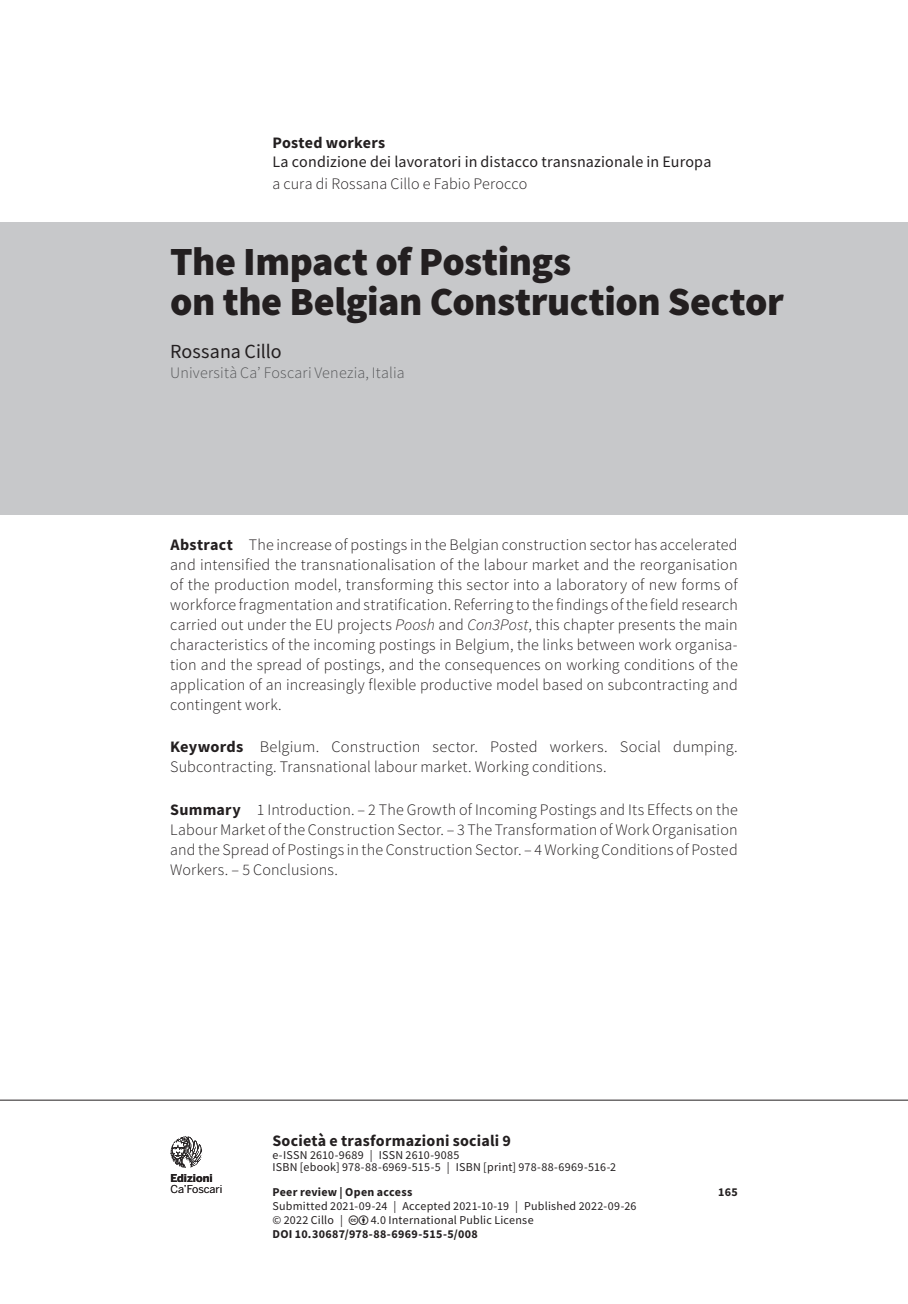
<style>
.page{position:relative;width:908px;height:1304px;background:#fff}
.page>*{position:absolute;margin:0;border:0;box-sizing:border-box;transform-origin:0 0}
.t1{font:900 40px/40px "Source Sans Pro";letter-spacing:-.01em;color:#231f20}
.t2{font:20px "Source Sans Pro";color:#231f20}
.t3{font:300 16px/20px "Source Sans Pro";letter-spacing:.01em;color:#231f20;text-align:justify}
.t4{font:16px "Source Sans Pro";letter-spacing:.01em;color:#231f20}
.t5{font:700 16px "Source Sans Pro";letter-spacing:.015em;color:#231f20}
.t6{font:300 16px "Source Sans Pro";letter-spacing:.01em;color:#57585a}
.t7{font:12px/12.4px "Source Sans Pro";letter-spacing:.02em;color:#231f20}
.t8{font:700 12px "Source Sans Pro";letter-spacing:.025em;color:#231f20}
.t9{font:10.8px "Benton Sans";letter-spacing:-.01em;color:#231f20}
.t10{font:700 10.8px "Benton Sans";color:#231f20}
.s1{font-weight:700}
.s2{font-style:italic}
</style>
<div class="page">
<hr style="left:0;top:1100px;width:907px;height:1px;background:#231f20">
<svg style="left:170px;top:1136px;width:32px;height:32px"></svg>
<div style="left:0;top:223px;width:907px;height:292px;background:#c7c8ca"></div>
<p class="t5" style="left:272px;top:132px;width:114px">Posted workers</p>
<p class="t4" style="left:272px;top:152px;width:440px">La condizione dei lavoratori in distacco transnazionale in Europa</p>
<p class="t3" style="left:272px;top:174px;width:256px">a cura di Rossana Cillo e Fabio Perocco</p>
<h1 class="t1" style="left:170px;top:241px;width:614px">The Impact of Postings<br>on the Belgian Construction Sector</h1>
<p class="t2" style="left:170px;top:339px;width:113px">Rossana Cillo</p>
<p class="t6" style="left:170px;top:363px;width:236px">Università Ca’ Foscari Venezia, Italia</p>
<p class="t3" style="left:170px;top:534px;width:568px"><span class="s1">Abstract</span> The increase of postings in the Belgian construction sector has accelerated and intensified the transnationalisation of the labour market and the reorganisation of the production model, transforming this sector into a laboratory of new forms of workforce fragmentation and stratification. Referring to the findings of the field research carried out under the EU projects <span class="s2">Poosh</span> and <span class="s2">Con3Post</span>, this chapter presents the main characteristics of the incoming postings in Belgium, the links between work organisa&shy;tion and the spread of postings, and the consequences on working conditions of the application of an increasingly flexible productive model based on subcontracting and contingent work.</p>
<p class="t3" style="left:170px;top:737px;width:568px"><span class="s1">Keywords</span> Belgium. Construction sector. Posted workers. Social dumping.<br>Subcontracting. Transnational labour market. Working conditions.</p>
<p class="t3" style="left:170px;top:800px;width:568px"><span class="s1">Summary</span> 1 Introduction. – 2 The Growth of Incoming Postings and Its Effects on the Labour Market of the Construction Sector. – 3 The Transformation of Work Organisation and the Spread of Postings in the Construction Sector. – 4 Working Conditions of Posted Workers. – 5 Conclusions.</p>
<p class="t10" style="left:170px;top:1171px;width:44px">Edizioni</p>
<p class="t9" style="left:170px;top:1183px;width:53px">Ca’Foscari</p>
<p class="t5" style="left:272px;top:1130px;width:240px">Società e trasformazioni sociali 9</p>
<p class="t7" style="left:272px;top:1149px;width:345px">e-ISSN 2610-9689 | ISSN 2610-9085<br>ISBN [ebook] 978-88-6969-515-5 | ISBN [print] 978-88-6969-516-2</p>
<p class="t8" style="left:272px;top:1184px;width:141px">Peer review | Open access</p>
<p class="t8" style="left:718px;top:1184px;width:21px">165</p>
<p class="t7" style="left:272px;top:1199px;width:365px;line-height:14.2px">Submitted 2021-09-24 | Accepted 2021-10-19 | Published 2022-09-26 © 2022 Cillo |</p>
<p class="t7" style="left:370px;top:1214px;width:164px">4.0 International Public License</p>
<p class="t8" style="left:272px;top:1226px;width:207px">DOI 10.30687/978-88-6969-515-5/008</p>
</div>
